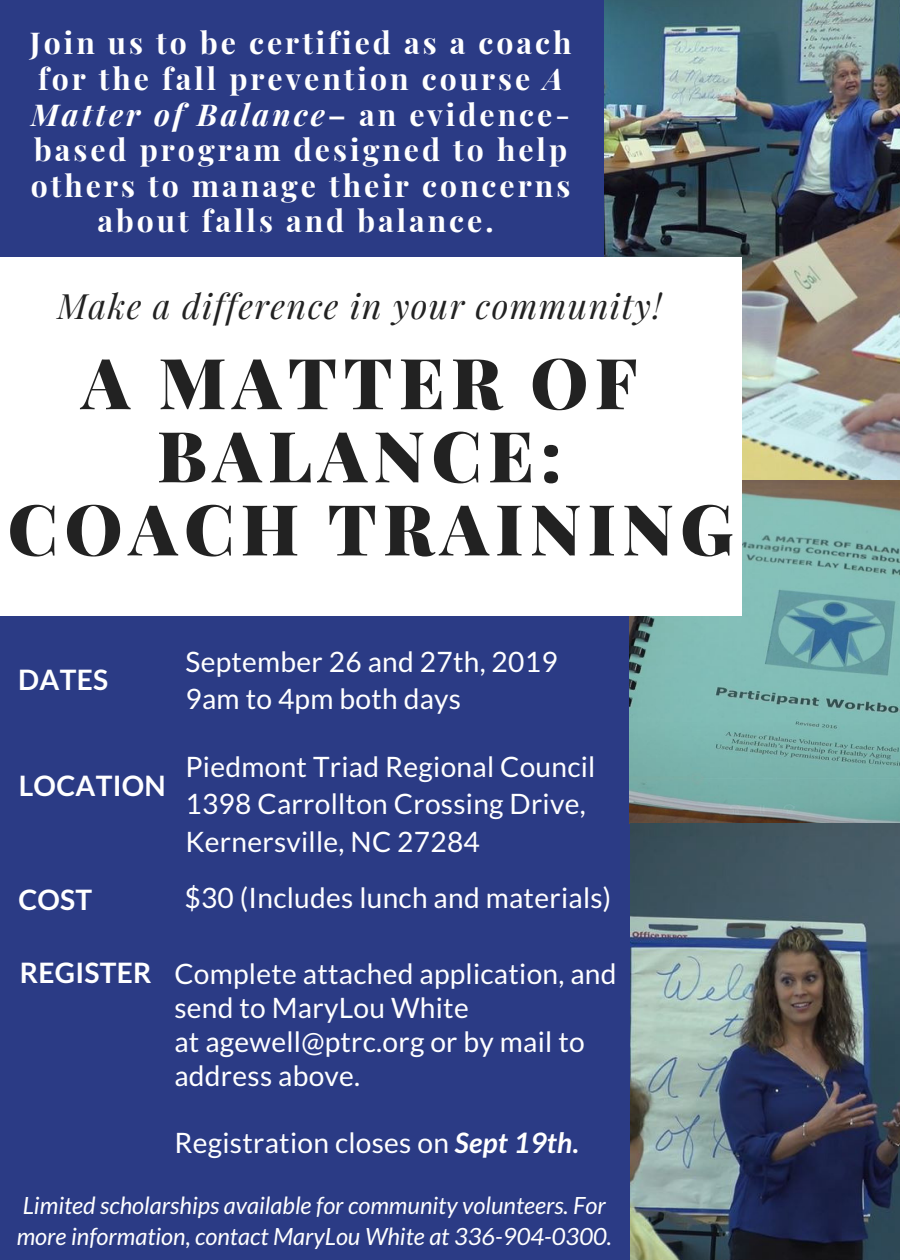
<style>
.page{position:relative;width:900px;height:1260px;background:#fff}
.page>*{position:absolute;margin:0;border:0;box-sizing:border-box;transform-origin:0 0}
.t1{font:900 70.5px/73px "Playfair Display";letter-spacing:.09em;color:#222;text-align:center}
.t2{font:italic 34.25px "Playfair Display";letter-spacing:.04em;color:#222}
.t3{font:700 30.25px/35.5px "Playfair Display";letter-spacing:.1em;color:#fff;text-align:center}
.t4{font:28px/37.5px "Lato";letter-spacing:.01em;color:#fff}
.t5{font:700 28px "Lato";letter-spacing:.01em;color:#fff}
.t6{font:italic 23.75px/32px "Lato";color:#fff}
.s1{font-style:italic}
.s2{font-weight:700}
.s3{font-weight:700;font-style:italic}
</style>
<div class="page">
<div style="left:0;top:0;width:708px;height:1260px;background:#2b3b85"></div>
<img style="left:604px;top:0;width:296px;height:480px">
<img style="left:630px;top:480px;width:270px;height:780px">
<div style="left:0;top:257px;width:742px;height:358px;background:#fff"></div>
<p class="t3" style="left:30px;top:24px;width:543px">Join us to be certified as a coach for the fall prevention course <span class="s1">A<br>Matter of Balance</span>– an evidence&shy;based program designed to help others to manage their concerns about falls and balance.</p>
<p class="t2" style="left:58px;top:282px;width:605px">Make a difference in your community!</p>
<h1 class="t1" style="left:8px;top:344px;width:727px">A MATTER OF<br>BALANCE:<br>COACH TRAINING</h1>
<p class="t5" style="left:18px;top:663px;width:91px">DATES</p>
<p class="t5" style="left:19px;top:769px;width:148px">LOCATION</p>
<p class="t4" style="left:186px;top:642px;width:374px">September 26 and 27th, 2019<br>9am to 4pm both days</p>
<p class="t4" style="left:186px;top:747px;width:411px">Piedmont Triad Regional Council<br>1398 Carrollton Crossing Drive,<br>Kernersville, NC 27284</p>
<p class="t5" style="left:18px;top:882px;width:75px">COST</p>
<p class="t4" style="left:184px;top:879px;width:428px">$30 (Includes lunch and materials)</p>
<p class="t4" style="left:174px;top:957px;width:444px;line-height:33.8px;text-indent:-155px"><span class="s2">REGISTER</span> Complete attached application, and send to MaryLou White<br>at agewell@ptrc.org or by mail to address above.</p>
<p class="t4" style="left:174px;top:1123px;width:406px">Registration closes on <span class="s3">Sept 19th.</span></p>
<p class="t6" style="left:17px;top:1188px;width:597px">Limited scholarships available for community volunteers. For more information, contact MaryLou White at 336-904-0300.</p>
</div>
